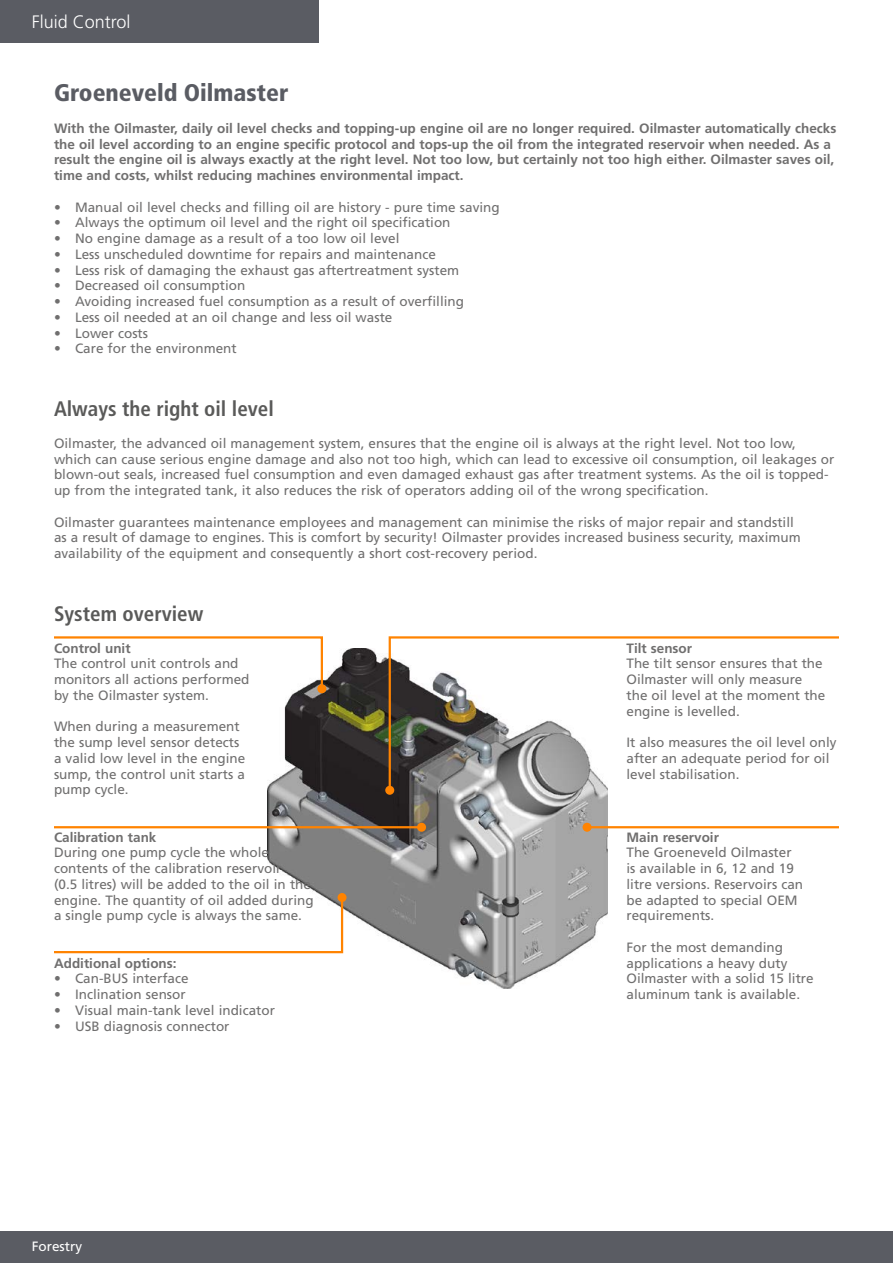
<style>
.page{position:relative;width:893px;height:1263px;background:#fff}
.page>*{position:absolute;margin:0;border:0;box-sizing:border-box;transform-origin:0 0}
.t1{font:900 condensed 24px "Frutiger LT Std";color:#5a5c63}
.t2{font:700 condensed 21px "Frutiger LT Std";color:#5a5a59}
.t3{font:300 18px "Frutiger LT Std";color:#fff}
.t4{font:13.5px/15.8px "Frutiger LT Std";color:#706f6f}
.t5{font:700 13.5px/15.8px "Frutiger LT Std";color:#706f6f}
.t6{font:13.5px "Frutiger LT Std";color:#fff}
</style>
<div class="page">
<img style="left:267px;top:648px;width:341px;height:340px">
<div style="left:0;top:1231px;width:893px;height:32px;background:#5a5c63"></div>
<div style="left:0;top:0;width:319px;height:43px;background:#5a5c63"></div>
<hr style="left:587px;top:826px;width:252px;height:2px;background:#ff8300">
<div style="left:583px;top:823px;width:9px;height:9px;background:#ff8300;border-radius:50%"></div>
<hr style="left:54px;top:826px;width:368px;height:2px;background:#ff8300">
<div style="left:417px;top:823px;width:9px;height:9px;background:#ff8300;border-radius:50%"></div>
<svg style="left:54px;top:895px;width:290px;height:59px"></svg>
<div style="left:338px;top:893px;width:9px;height:9px;background:#ff8300;border-radius:50%"></div>
<svg style="left:387px;top:636px;width:452px;height:156px"></svg>
<div style="left:385px;top:786px;width:9px;height:9px;background:#ff8300;border-radius:50%"></div>
<svg style="left:54px;top:636px;width:270px;height:55px"></svg>
<div style="left:317px;top:684px;width:9px;height:9px;background:#ff8300;border-radius:50%"></div>
<h3 class="t3" style="left:32px;top:12px;width:100px">Fluid Control</h3>
<h1 class="t1" style="left:54px;top:78px;width:236px">Groeneveld Oilmaster</h1>
<p class="t5" style="left:54px;top:120px;width:784px">With the Oilmaster, daily oil level checks and topping-up engine oil are no longer required. Oilmaster automatically checks the oil level according to an engine specific protocol and tops-up the oil from the integrated reservoir when needed. As a result the engine oil is always exactly at the right level. Not too low, but certainly not too high either. Oilmaster saves oil, time and costs, whilst reducing machines environmental impact.</p>
<p class="t4" style="left:54px;top:199px;width:447px">• Manual oil level checks and filling oil are history - pure time saving</p>
<p class="t4" style="left:54px;top:215px;width:398px">• Always the optimum oil level and the right oil specification</p>
<p class="t4" style="left:54px;top:231px;width:347px">• No engine damage as a result of a too low oil level</p>
<p class="t4" style="left:54px;top:246px;width:383px">• Less unscheduled downtime for repairs and maintenance</p>
<p class="t4" style="left:54px;top:262px;width:407px">• Less risk of damaging the exhaust gas aftertreatment system</p>
<p class="t4" style="left:54px;top:278px;width:193px">• Decreased oil consumption</p>
<p class="t4" style="left:54px;top:294px;width:412px">• Avoiding increased fuel consumption as a result of overfilling</p>
<p class="t4" style="left:54px;top:309px;width:340px">• Less oil needed at an oil change and less oil waste</p>
<p class="t4" style="left:54px;top:325px;width:96px">• Lower costs</p>
<p class="t4" style="left:54px;top:341px;width:184px">• Care for the environment</p>
<h2 class="t2" style="left:54px;top:397px;width:221px">Always the right oil level</h2>
<p class="t4" style="left:54px;top:435px;width:782px">Oilmaster, the advanced oil management system, ensures that the engine oil is always at the right level. Not too low, which can cause serious engine damage and also not too high, which can lead to excessive oil consumption, oil leakages or blown-out seals, increased fuel consumption and even damaged exhaust gas after treatment systems. As the oil is topped&shy;up from the integrated tank, it also reduces the risk of operators adding oil of the wrong specification.</p>
<p class="t4" style="left:54px;top:514px;width:748px">Oilmaster guarantees maintenance employees and management can minimise the risks of major repair and standstill as a result of damage to engines. This is comfort by security! Oilmaster provides increased business security, maximum availability of the equipment and consequently a short cost-recovery period.</p>
<h2 class="t2" style="left:54px;top:601px;width:151px">System overview</h2>
<p class="t5" style="left:54px;top:640px;width:78px">Control unit</p>
<p class="t4" style="left:54px;top:656px;width:197px">The control unit controls and monitors all actions performed by the Oilmaster system.</p>
<p class="t4" style="left:54px;top:719px;width:193px">When during a measurement the sump level sensor detects a valid low level in the engine sump, the control unit starts a pump cycle.</p>
<p class="t5" style="left:54px;top:829px;width:104px">Calibration tank</p>
<p class="t4" style="left:54px;top:845px;width:261px">During one pump cycle the whole contents of the calibration reservoir<br>(0.5 litres) will be added to the oil in the engine. The quantity of oil added during a single pump cycle is always the same.</p>
<p class="t5" style="left:54px;top:955px;width:124px">Additional options:</p>
<p class="t4" style="left:54px;top:971px;width:136px">• Can-BUS interface</p>
<p class="t4" style="left:54px;top:987px;width:133px">• Inclination sensor</p>
<p class="t4" style="left:54px;top:1002px;width:222px">• Visual main-tank level indicator</p>
<p class="t4" style="left:54px;top:1018px;width:177px">• USB diagnosis connector</p>
<p class="t6" style="left:32px;top:1238px;width:52px">Forestry</p>
<p class="t5" style="left:626px;top:640px;width:67px">Tilt sensor</p>
<p class="t4" style="left:626px;top:656px;width:200px">The tilt sensor ensures that the<br>Oilmaster will only measure the oil level at the moment the engine is levelled.</p>
<p class="t4" style="left:626px;top:735px;width:212px">It also measures the oil level only after an adequate period for oil level stabilisation.</p>
<p class="t5" style="left:626px;top:829px;width:94px">Main reservoir</p>
<p class="t4" style="left:626px;top:845px;width:178px">The Groeneveld Oilmaster is available in 6, 12 and 19 litre versions. Reservoirs can be adapted to special OEM requirements.</p>
<p class="t4" style="left:626px;top:939px;width:189px">For the most demanding applications a heavy duty<br>Oilmaster with a solid 15 litre aluminum tank is available.</p>
</div>
